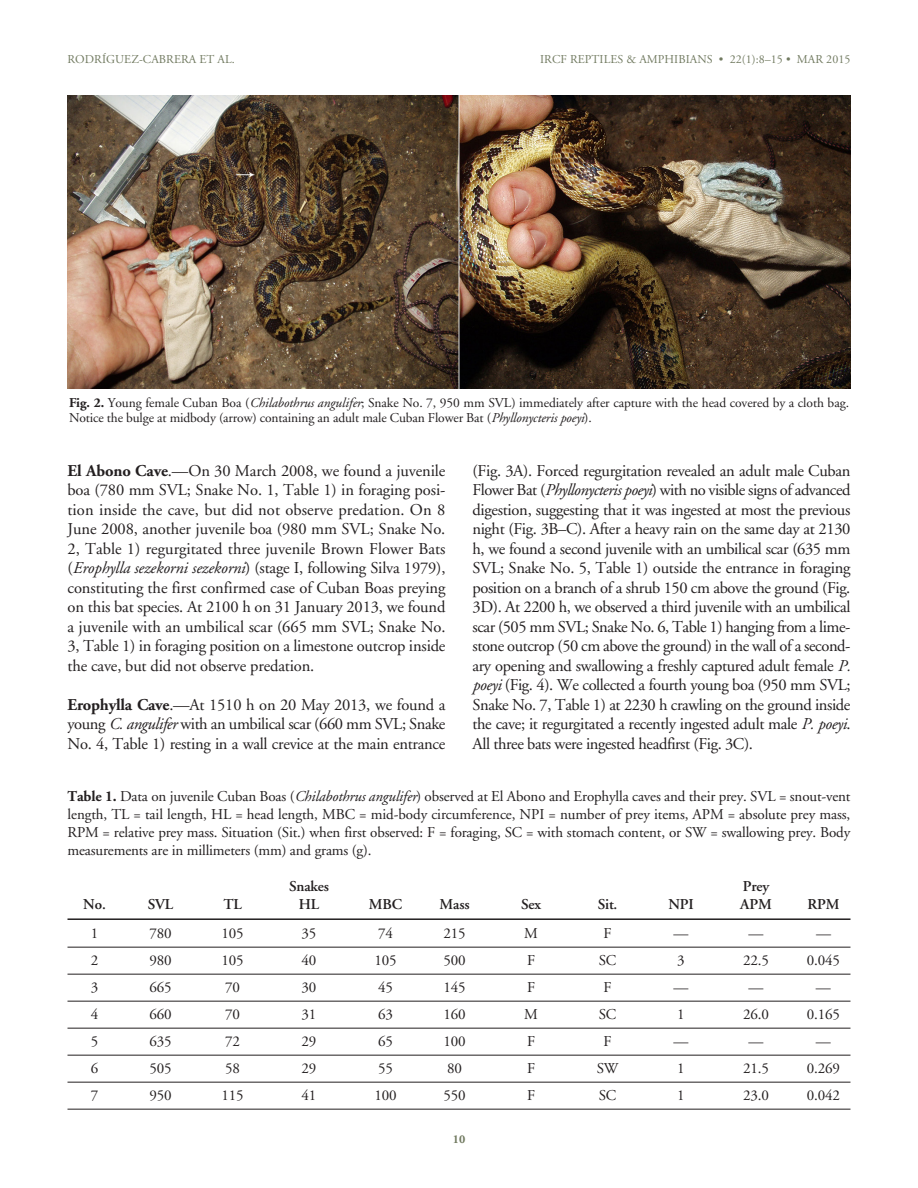
<style>
.page{position:relative;width:918px;height:1188px;background:#fff}
.page>*{position:absolute;margin:0;border:0;box-sizing:border-box;transform-origin:0 0}
.TEXT{font:16.5px/19.5px "Adobe Garamond";letter-spacing:-.015em;color:#231f20;text-align:justify}
.Table_title{font:15px/18px "Adobe Garamond";letter-spacing:-.01em;color:#231f20;text-align:justify}
.Table_text{font:15px "Adobe Garamond";letter-spacing:-.01em;color:#231f20}
.Table_head{font:600 15px "Adobe Garamond";letter-spacing:-.01em;color:#231f20}
.Figure_Caption{font:13.5px/15px "Adobe Garamond";letter-spacing:-.005em;color:#231f20}
.Running_Head_RIGHT{font:12px "Adobe Garamond";letter-spacing:.005em;color:#717a60}
.Running_Head_LEFT{font:12px "Adobe Garamond";letter-spacing:.005em;color:#717a60}
.t1{font:700 12px "Adobe Garamond";color:#717a60}
.s1{font-weight:700}
.s2{font-style:italic}
</style>
<div class="page">
<hr style="left:68px;top:918px;width:782px;height:2px;background:#231f20">
<hr style="left:68px;top:947px;width:782px;height:1px;background:#231f20">
<hr style="left:68px;top:974px;width:782px;height:1px;background:#231f20">
<hr style="left:68px;top:1001px;width:782px;height:1px;background:#231f20">
<hr style="left:68px;top:1028px;width:782px;height:1px;background:#231f20">
<hr style="left:68px;top:1055px;width:782px;height:1px;background:#231f20">
<hr style="left:68px;top:1082px;width:782px;height:1px;background:#231f20">
<hr style="left:68px;top:1109px;width:782px;height:1px;background:#231f20">
<img style="left:68px;top:96px;width:782px;height:293px">
<p class="Running_Head_LEFT" style="left:68px;top:53px;width:169px">RODRÍGUEZ-CABRERA ET AL.</p>
<p class="Running_Head_RIGHT" style="left:540px;top:53px;width:312px">IRCF REPTILES &amp; AMPHIBIANS • 22(1):8–15 • MAR 2015</p>
<p class="Figure_Caption" style="left:69px;top:396px;width:782px"><span class="s1">Fig. 2.</span> Young female Cuban Boa (<span class="s2">Chilabothrus angulifer</span>; Snake No. 7, 950 mm SVL) immediately after capture with the head covered by a cloth bag.<br>Notice the bulge at midbody (arrow) containing an adult male Cuban Flower Bat (<span class="s2">Phyllonycteris poeyi</span>).</p>
<p class="TEXT" style="left:68px;top:461px;width:380px"><span class="s1">El Abono Cave</span>.—On 30 March 2008, we found a juvenile boa (780 mm SVL; Snake No. 1, Table 1) in foraging posi&shy;tion inside the cave, but did not observe predation. On 8<br>June 2008, another juvenile boa (980 mm SVL; Snake No.<br>2, Table 1) regurgitated three juvenile Brown Flower Bats (<span class="s2">Erophylla sezekorni sezekorni</span>) (stage I, following Silva 1979), constituting the first confirmed case of Cuban Boas preying on this bat species. At 2100 h on 31 January 2013, we found a juvenile with an umbilical scar (665 mm SVL; Snake No.<br>3, Table 1) in foraging position on a limestone outcrop inside the cave, but did not observe predation.</p>
<p class="TEXT" style="left:68px;top:695px;width:379px"><span class="s1">Erophylla Cave</span>.—At 1510 h on 20 May 2013, we found a young <span class="s2">C. angulifer</span> with an umbilical scar (660 mm SVL; Snake No. 4, Table 1) resting in a wall crevice at the main entrance</p>
<p class="TEXT" style="left:473px;top:461px;width:380px">(Fig. 3A). Forced regurgitation revealed an adult male Cuban Flower Bat (<span class="s2">Phyllonycteris poeyi</span>) with no visible signs of advanced digestion, suggesting that it was ingested at most the previous night (Fig. 3B–C). After a heavy rain on the same day at 2130 h, we found a second juvenile with an umbilical scar (635 mm SVL; Snake No. 5, Table 1) outside the entrance in foraging position on a branch of a shrub 150 cm above the ground (Fig.<br>3D). At 2200 h, we observed a third juvenile with an umbilical scar (505 mm SVL; Snake No. 6, Table 1) hanging from a lime&shy;stone outcrop (50 cm above the ground) in the wall of a second&shy;ary opening and swallowing a freshly captured adult female <span class="s2">P. poeyi</span> (Fig. 4). We collected a fourth young boa (950 mm SVL; Snake No. 7, Table 1) at 2230 h crawling on the ground inside the cave; it regurgitated a recently ingested adult male <span class="s2">P. poeyi</span>.<br>All three bats were ingested headfirst (Fig. 3C).</p>
<p class="Table_title" style="left:68px;top:788px;width:785px"><span class="s1">Table 1.</span> Data on juvenile Cuban Boas (<span class="s2">Chilabothrus angulifer</span>) observed at El Abono and Erophylla caves and their prey. SVL = snout-vent length, TL = tail length, HL = head length, MBC = mid-body circumference, NPI = number of prey items, APM = absolute prey mass, RPM = relative prey mass. Situation (Sit.) when first observed: F = foraging, SC = with stomach content, or SW = swallowing prey. Body measurements are in millimeters (mm) and grams (g).</p>
<p class="Table_head" style="left:289px;top:878px;width:41px">Snakes</p>
<p class="Table_head" style="left:743px;top:878px;width:28px">Prey</p>
<p class="Table_head" style="left:83px;top:896px;width:24px">No.</p>
<p class="Table_head" style="left:148px;top:896px;width:27px">SVL</p>
<p class="Table_head" style="left:223px;top:896px;width:20px">TL</p>
<p class="Table_head" style="left:299px;top:896px;width:22px">HL</p>
<p class="Table_head" style="left:369px;top:896px;width:35px">MBC</p>
<p class="Table_head" style="left:440px;top:896px;width:32px">Mass</p>
<p class="Table_head" style="left:521px;top:896px;width:21px">Sex</p>
<p class="Table_head" style="left:598px;top:896px;width:21px">Sit.</p>
<p class="Table_head" style="left:668px;top:896px;width:27px">NPI</p>
<p class="Table_head" style="left:740px;top:896px;width:33px">APM</p>
<p class="Table_head" style="left:807px;top:896px;width:34px">RPM</p>
<p class="Table_text" style="left:91px;top:925px;width:9px">1</p>
<p class="Table_text" style="left:149px;top:925px;width:24px">780</p>
<p class="Table_text" style="left:221px;top:925px;width:24px">105</p>
<p class="Table_text" style="left:302px;top:925px;width:16px">35</p>
<p class="Table_text" style="left:378px;top:925px;width:16px">74</p>
<p class="Table_text" style="left:443px;top:925px;width:24px">215</p>
<p class="Table_text" style="left:524px;top:925px;width:15px">M</p>
<p class="Table_text" style="left:604px;top:925px;width:10px">F</p>
<p class="Table_text" style="left:674px;top:925px;width:16px">—</p>
<p class="Table_text" style="left:749px;top:925px;width:16px">—</p>
<p class="Table_text" style="left:816px;top:925px;width:16px">—</p>
<p class="Table_text" style="left:91px;top:952px;width:9px">2</p>
<p class="Table_text" style="left:149px;top:952px;width:24px">980</p>
<p class="Table_text" style="left:221px;top:952px;width:24px">105</p>
<p class="Table_text" style="left:302px;top:952px;width:16px">40</p>
<p class="Table_text" style="left:374px;top:952px;width:24px">105</p>
<p class="Table_text" style="left:443px;top:952px;width:24px">500</p>
<p class="Table_text" style="left:527px;top:952px;width:10px">F</p>
<p class="Table_text" style="left:599px;top:952px;width:19px">SC</p>
<p class="Table_text" style="left:677px;top:952px;width:9px">3</p>
<p class="Table_text" style="left:743px;top:952px;width:27px">22.5</p>
<p class="Table_text" style="left:807px;top:952px;width:35px">0.045</p>
<p class="Table_text" style="left:91px;top:979px;width:9px">3</p>
<p class="Table_text" style="left:149px;top:979px;width:24px">665</p>
<p class="Table_text" style="left:225px;top:979px;width:16px">70</p>
<p class="Table_text" style="left:302px;top:979px;width:16px">30</p>
<p class="Table_text" style="left:378px;top:979px;width:16px">45</p>
<p class="Table_text" style="left:443px;top:979px;width:24px">145</p>
<p class="Table_text" style="left:527px;top:979px;width:10px">F</p>
<p class="Table_text" style="left:604px;top:979px;width:10px">F</p>
<p class="Table_text" style="left:674px;top:979px;width:16px">—</p>
<p class="Table_text" style="left:749px;top:979px;width:16px">—</p>
<p class="Table_text" style="left:816px;top:979px;width:16px">—</p>
<p class="Table_text" style="left:91px;top:1006px;width:9px">4</p>
<p class="Table_text" style="left:149px;top:1006px;width:24px">660</p>
<p class="Table_text" style="left:225px;top:1006px;width:16px">70</p>
<p class="Table_text" style="left:302px;top:1006px;width:16px">31</p>
<p class="Table_text" style="left:378px;top:1006px;width:16px">63</p>
<p class="Table_text" style="left:443px;top:1006px;width:24px">160</p>
<p class="Table_text" style="left:524px;top:1006px;width:15px">M</p>
<p class="Table_text" style="left:599px;top:1006px;width:19px">SC</p>
<p class="Table_text" style="left:677px;top:1006px;width:9px">1</p>
<p class="Table_text" style="left:743px;top:1006px;width:27px">26.0</p>
<p class="Table_text" style="left:807px;top:1006px;width:35px">0.165</p>
<p class="Table_text" style="left:91px;top:1033px;width:9px">5</p>
<p class="Table_text" style="left:149px;top:1033px;width:24px">635</p>
<p class="Table_text" style="left:225px;top:1033px;width:16px">72</p>
<p class="Table_text" style="left:302px;top:1033px;width:16px">29</p>
<p class="Table_text" style="left:378px;top:1033px;width:16px">65</p>
<p class="Table_text" style="left:443px;top:1033px;width:24px">100</p>
<p class="Table_text" style="left:527px;top:1033px;width:10px">F</p>
<p class="Table_text" style="left:604px;top:1033px;width:10px">F</p>
<p class="Table_text" style="left:674px;top:1033px;width:16px">—</p>
<p class="Table_text" style="left:749px;top:1033px;width:16px">—</p>
<p class="Table_text" style="left:816px;top:1033px;width:16px">—</p>
<p class="Table_text" style="left:91px;top:1060px;width:9px">6</p>
<p class="Table_text" style="left:149px;top:1060px;width:24px">505</p>
<p class="Table_text" style="left:225px;top:1060px;width:16px">58</p>
<p class="Table_text" style="left:302px;top:1060px;width:16px">29</p>
<p class="Table_text" style="left:378px;top:1060px;width:16px">55</p>
<p class="Table_text" style="left:447px;top:1060px;width:16px">80</p>
<p class="Table_text" style="left:527px;top:1060px;width:10px">F</p>
<p class="Table_text" style="left:597px;top:1060px;width:23px">SW</p>
<p class="Table_text" style="left:677px;top:1060px;width:9px">1</p>
<p class="Table_text" style="left:743px;top:1060px;width:27px">21.5</p>
<p class="Table_text" style="left:807px;top:1060px;width:35px">0.269</p>
<p class="Table_text" style="left:91px;top:1087px;width:9px">7</p>
<p class="Table_text" style="left:149px;top:1087px;width:24px">950</p>
<p class="Table_text" style="left:221px;top:1087px;width:24px">115</p>
<p class="Table_text" style="left:302px;top:1087px;width:16px">41</p>
<p class="Table_text" style="left:374px;top:1087px;width:24px">100</p>
<p class="Table_text" style="left:443px;top:1087px;width:24px">550</p>
<p class="Table_text" style="left:527px;top:1087px;width:10px">F</p>
<p class="Table_text" style="left:599px;top:1087px;width:19px">SC</p>
<p class="Table_text" style="left:677px;top:1087px;width:9px">1</p>
<p class="Table_text" style="left:743px;top:1087px;width:27px">23.0</p>
<p class="Table_text" style="left:807px;top:1087px;width:35px">0.042</p>
<p class="t1" style="left:453px;top:1132px;width:14px">10</p>
</div>
